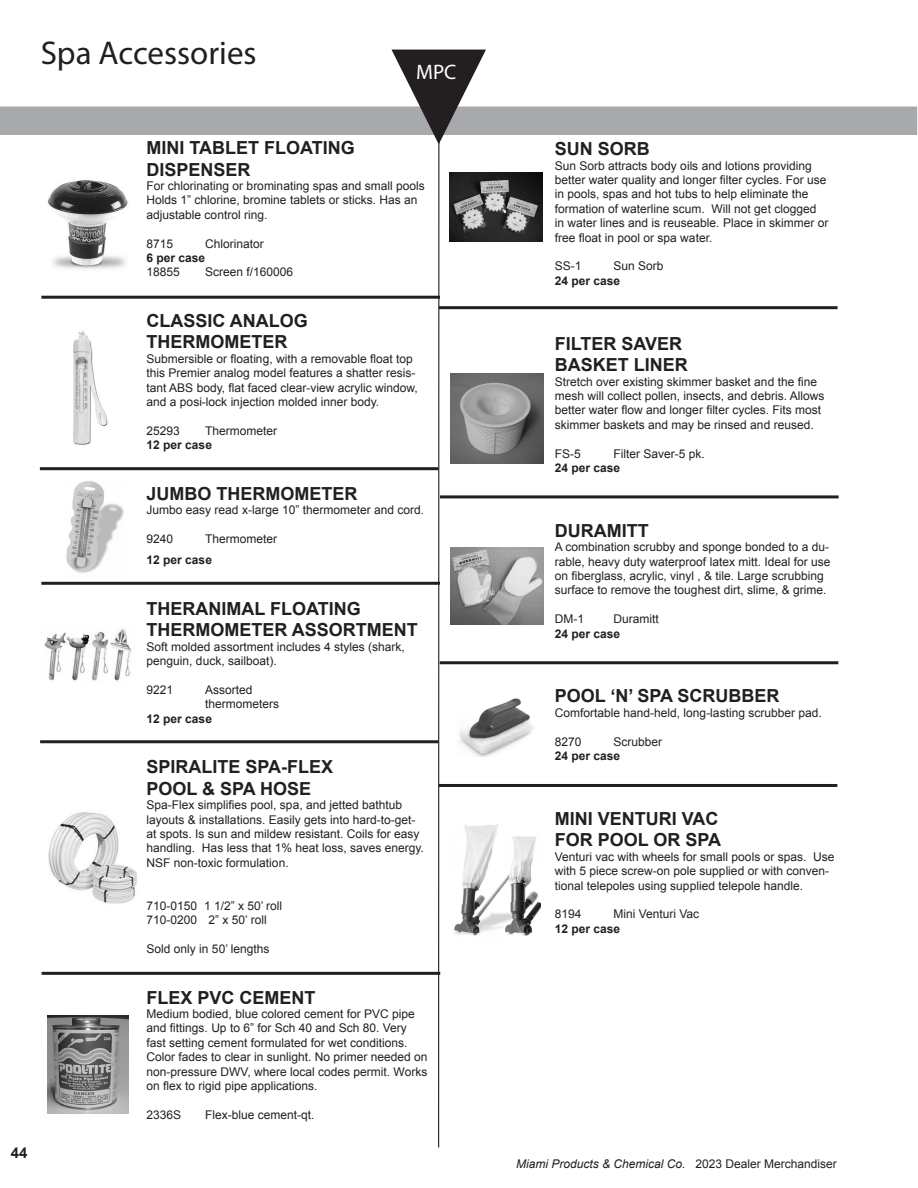
<style>
.page{position:relative;width:918px;height:1188px;background:#fff}
.page>*{position:absolute;margin:0;border:0;box-sizing:border-box;transform-origin:0 0}
.page_heading-bold{font:33px "Myriad Pro";color:#231f20}
.t1{font:21px "Myriad Pro";color:#fff}
.Item_name{font:700 18px "Arial";color:#231f20}
.t2{font:700 15px "Arial";color:#231f20}
.Item_name-2{font:12px/14.4px "Arial";color:#231f20}
.tabs{font:12px "Arial";color:#231f20}
.paragraph{font:12px/14.4px "Arial";color:#231f20}
.t3{font:italic 12px "Arial";color:#231f20}
.Item_name-3{font:700 12px "Arial";color:#231f20}
.tabs-2{font:700 12px "Arial";color:#231f20}
.s1{font-style:normal}
</style>
<div class="page">
<hr style="left:438px;top:134px;width:1px;height:1014px;background:#231f20">
<svg style="left:0;top:49px;width:917px;height:96px"></svg>
<img style="left:48px;top:179px;width:80px;height:90px">
<hr style="left:440px;top:661px;width:398px;height:3px;background:#231f20">
<hr style="left:41px;top:296px;width:399px;height:3px;background:#231f20">
<hr style="left:40px;top:467px;width:399px;height:3px;background:#231f20">
<hr style="left:41px;top:582px;width:399px;height:3px;background:#231f20">
<img style="left:47px;top:1015px;width:81px;height:98px">
<img style="left:73px;top:331px;width:35px;height:114px">
<img style="left:66px;top:481px;width:58px;height:92px">
<img style="left:48px;top:812px;width:89px;height:92px">
<img style="left:44px;top:629px;width:87px;height:52px">
<hr style="left:40px;top:740px;width:399px;height:3px;background:#231f20">
<hr style="left:42px;top:972px;width:398px;height:3px;background:#231f20">
<hr style="left:439px;top:306px;width:399px;height:3px;background:#231f20">
<hr style="left:440px;top:495px;width:399px;height:3px;background:#231f20">
<hr style="left:439px;top:784px;width:398px;height:3px;background:#231f20">
<img style="left:449px;top:172px;width:93px;height:70px">
<img style="left:451px;top:374px;width:93px;height:90px">
<img style="left:451px;top:547px;width:93px;height:78px">
<img style="left:459px;top:698px;width:74px;height:59px">
<img style="left:454px;top:824px;width:87px;height:112px">
<p class="page_heading-bold" style="left:41px;top:33px;width:217px">Spa Accessories</p>
<h2 class="t1" style="left:416px;top:59px;width:42px">MPC</h2>
<p class="t2" style="left:11px;top:1143px;width:18px">44</p>
<p class="Item_name" style="left:147px;top:136px;width:210px">MINI TABLET FLOATING</p>
<p class="Item_name" style="left:147px;top:157px;width:106px">DISPENSER</p>
<p class="paragraph" style="left:147px;top:179px;width:280px">For chlorinating or brominating spas and small pools<br>Holds 1” chlorine, bromine tablets or sticks. Has an adjustable control ring.</p>
<p class="tabs" style="left:147px;top:235px;width:28px">8715</p>
<p class="tabs" style="left:205px;top:235px;width:60px">Chlorinator</p>
<p class="tabs-2" style="left:147px;top:250px;width:60px">6 per case</p>
<p class="tabs" style="left:147px;top:264px;width:35px">18855</p>
<p class="tabs" style="left:205px;top:264px;width:90px">Screen f/160006</p>
<p class="Item_name" style="left:147px;top:309px;width:163px">CLASSIC ANALOG</p>
<p class="Item_name" style="left:147px;top:330px;width:142px">THERMOMETER</p>
<p class="Item_name-2" style="left:147px;top:351px;width:273px">Submersible or floating, with a removable float top this Premier analog model features a shatter resis&shy;tant ABS body, flat faced clear-view acrylic window, and a posi-lock injection molded inner body.</p>
<p class="tabs" style="left:147px;top:423px;width:35px">25293</p>
<p class="tabs" style="left:205px;top:423px;width:74px">Thermometer</p>
<p class="Item_name-3" style="left:147px;top:437px;width:67px">12 per case</p>
<p class="Item_name" style="left:147px;top:481px;width:212px">JUMBO THERMOMETER</p>
<p class="Item_name-2" style="left:147px;top:503px;width:279px">Jumbo easy read x-large 10” thermometer and cord.</p>
<p class="tabs" style="left:147px;top:531px;width:28px">9240</p>
<p class="tabs" style="left:205px;top:531px;width:74px">Thermometer</p>
<p class="Item_name-3" style="left:147px;top:552px;width:67px">12 per case</p>
<p class="Item_name" style="left:147px;top:597px;width:216px">THERANIMAL FLOATING</p>
<p class="Item_name" style="left:147px;top:618px;width:273px">THERMOMETER ASSORTMENT</p>
<p class="Item_name-2" style="left:147px;top:639px;width:260px">Soft molded assortment includes 4 styles (shark, penguin, duck, sailboat).</p>
<p class="tabs" style="left:147px;top:682px;width:28px">9221</p>
<p class="tabs" style="left:205px;top:682px;width:49px">Assorted</p>
<p class="tabs" style="left:205px;top:696px;width:76px">thermometers</p>
<p class="Item_name-3" style="left:147px;top:711px;width:67px">12 per case</p>
<p class="Item_name" style="left:147px;top:755px;width:188px">SPIRALITE SPA-FLEX</p>
<p class="Item_name" style="left:147px;top:777px;width:166px">POOL &amp; SPA HOSE</p>
<p class="Item_name-2" style="left:147px;top:798px;width:279px">Spa-Flex simplifies pool, spa, and jetted bathtub layouts &amp; installations. Easily gets into hard-to-get&shy;at spots. Is sun and mildew resistant. Coils for easy handling. Has less that 1% heat loss, saves energy.<br>NSF non-toxic formulation.</p>
<p class="tabs" style="left:147px;top:898px;width:137px">710-0150 1 1/2” x 50’ roll</p>
<p class="tabs" style="left:147px;top:912px;width:122px">710-0200 2” x 50’ roll</p>
<p class="Item_name-2" style="left:147px;top:942px;width:124px">Sold only in 50’ lengths</p>
<p class="Item_name" style="left:147px;top:985px;width:171px">FLEX PVC CEMENT</p>
<p class="Item_name-2" style="left:147px;top:1007px;width:282px">Medium bodied, blue colored cement for PVC pipe and fittings. Up to 6” for Sch 40 and Sch 80. Very fast setting cement formulated for wet conditions.<br>Color fades to clear in sunlight. No primer needed on non-pressure DWV, where local codes permit. Works on flex to rigid pipe applications.</p>
<p class="tabs" style="left:147px;top:1107px;width:36px">2336S</p>
<p class="tabs" style="left:205px;top:1107px;width:111px">Flex-blue cement-qt.</p>
<p class="Item_name" style="left:555px;top:137px;width:97px">SUN SORB</p>
<p class="Item_name-2" style="left:555px;top:158px;width:275px">Sun Sorb attracts body oils and lotions providing better water quality and longer filter cycles. For use in pools, spas and hot tubs to help eliminate the formation of waterline scum. Will not get clogged in water lines and is reuseable. Place in skimmer or free float in pool or spa water.</p>
<p class="tabs" style="left:555px;top:258px;width:28px">SS-1</p>
<p class="tabs" style="left:613px;top:258px;width:52px">Sun Sorb</p>
<p class="tabs-2" style="left:555px;top:273px;width:67px">24 per case</p>
<p class="Item_name" style="left:555px;top:331px;width:129px">FILTER SAVER</p>
<p class="Item_name" style="left:555px;top:353px;width:135px">BASKET LINER</p>
<p class="Item_name-2" style="left:555px;top:374px;width:271px">Stretch over existing skimmer basket and the fine mesh will collect pollen, insects, and debris. Allows better water flow and longer filter cycles. Fits most skimmer baskets and may be rinsed and reused.</p>
<p class="tabs" style="left:555px;top:446px;width:28px">FS-5</p>
<p class="tabs" style="left:613px;top:446px;width:93px">Filter Saver-5 pk.</p>
<p class="tabs-2" style="left:555px;top:460px;width:67px">24 per case</p>
<p class="Item_name" style="left:555px;top:519px;width:95px">DURAMITT</p>
<p class="Item_name-2" style="left:555px;top:540px;width:277px">A combination scrubby and sponge bonded to a du&shy;rable, heavy duty waterproof latex mitt. Ideal for use on fiberglass, acrylic, vinyl , &amp; tile. Large scrubbing surface to remove the toughest dirt, slime, &amp; grime.</p>
<p class="tabs" style="left:555px;top:611px;width:31px">DM-1</p>
<p class="tabs" style="left:613px;top:611px;width:47px">Duramitt</p>
<p class="tabs-2" style="left:555px;top:626px;width:67px">24 per case</p>
<p class="Item_name" style="left:555px;top:684px;width:226px">POOL ‘N’ SPA SCRUBBER</p>
<p class="Item_name-2" style="left:555px;top:706px;width:268px">Comfortable hand-held, long-lasting scrubber pad.</p>
<p class="tabs" style="left:555px;top:734px;width:28px">8270</p>
<p class="tabs" style="left:613px;top:734px;width:50px">Scrubber</p>
<p class="Item_name-3" style="left:555px;top:748px;width:67px">24 per case</p>
<p class="Item_name" style="left:555px;top:807px;width:165px">MINI VENTURI VAC</p>
<p class="Item_name" style="left:555px;top:828px;width:168px">FOR POOL OR SPA</p>
<p class="Item_name-2" style="left:555px;top:850px;width:281px">Venturi vac with wheels for small pools or spas. Use with 5 piece screw-on pole supplied or with conven&shy;tional telepoles using supplied telepole handle.</p>
<p class="tabs" style="left:555px;top:906px;width:28px">8194</p>
<p class="tabs" style="left:613px;top:906px;width:87px">Mini Venturi Vac</p>
<p class="Item_name-3" style="left:555px;top:921px;width:67px">12 per case</p>
<p class="t3" style="left:516px;top:1156px;width:322px">Miami Products &amp; Chemical Co. <span class="s1">2023 Dealer Merchandiser</span></p>
</div>
